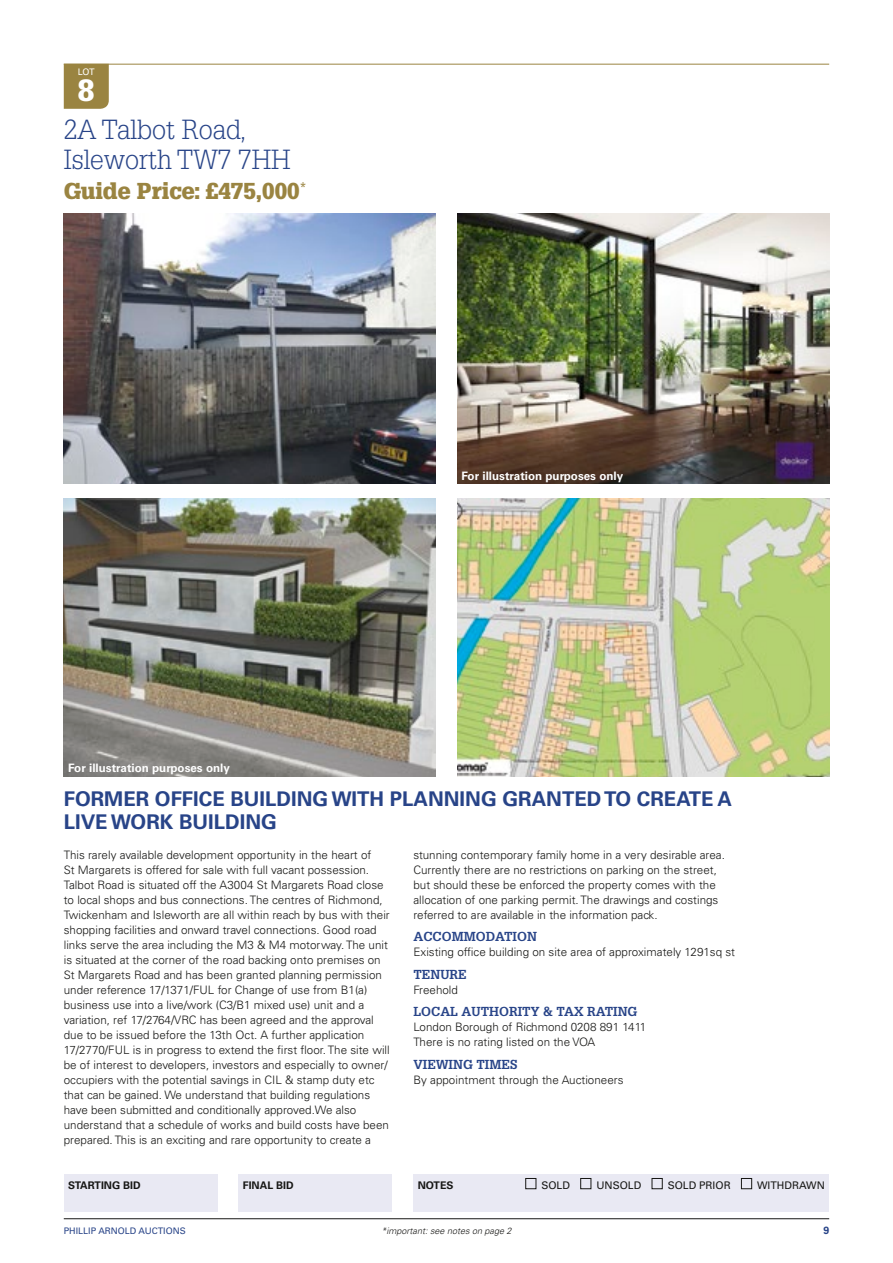
<style>
.page{position:relative;width:893px;height:1263px;background:#fff}
.page>*{position:absolute;margin:0;border:0;box-sizing:border-box;transform-origin:0 0}
.t1{font:900 30px "Glypha LT Std";color:#fff}
.t2{font:300 27px/30px "Glypha LT Std";color:#284488}
.t3{font:900 22.5px "Glypha LT Std";color:#9a8441}
.t4{font:700 20.25px/22.5px "Univers LT Std";color:#284488}
.t5{font:700 12.75px "Glypha LT Std";color:#284488}
.t6{font:300 11.7px/15px "Univers LT Std";color:#171715}
.t7{font:700 11.7px "Univers LT Std";color:#fff}
.t8{font:10.5px "Univers LT Std";color:#171715}
.t9{font:700 10.5px "Univers LT Std";color:#171715}
.t10{font:700 10.5px "Univers LT Std";color:#284488}
.t11{font:italic 300 9px "Univers LT Std";color:#171715}
.t12{font:9px "Univers LT Std";color:#284488}
.t13{font:9px "Univers LT Std";color:#fff}
</style>
<div class="page">
<hr style="left:64px;top:64px;width:765px;height:1px;background:#9a8441">
<div style="left:64px;top:1174px;width:153px;height:37px;background:#e9e9f3"></div>
<div style="left:239px;top:1174px;width:153px;height:37px;background:#e9e9f3"></div>
<div style="left:413px;top:1174px;width:416px;height:37px;background:#e9e9f3"></div>
<div style="left:525px;top:1178px;width:11px;height:11px;border:1px solid #171715"></div>
<div style="left:580px;top:1178px;width:11px;height:11px;border:1px solid #171715"></div>
<div style="left:652px;top:1178px;width:10px;height:11px;border:1px solid #171715"></div>
<div style="left:741px;top:1178px;width:11px;height:11px;border:1px solid #171715"></div>
<div style="left:64px;top:64px;width:45px;height:45px;background:#9a8441"></div>
<hr style="left:64px;top:1218px;width:765px;height:1px;background:#171715">
<img style="left:64px;top:499px;width:372px;height:277px">
<img style="left:457px;top:499px;width:372px;height:277px">
<img style="left:64px;top:214px;width:372px;height:270px">
<img style="left:457px;top:214px;width:372px;height:270px">
<p class="t13" style="left:78px;top:66px;width:18px">LOT</p>
<h1 class="t1" style="left:78px;top:72px;width:18px">8</h1>
<h2 class="t2" style="left:64px;top:115px;width:228px">2A Talbot Road,<br>Isleworth TW7 7HH</h2>
<h3 class="t3" style="left:64px;top:177px;width:244px">Guide Price: £475,000<sup>*</sup></h3>
<p class="t7" style="left:68px;top:761px;width:163px">For illustration purposes only</p>
<p class="t7" style="left:461px;top:469px;width:163px">For illustration purposes only</p>
<h3 class="t4" style="left:64px;top:788px;width:670px">FORMER OFFICE BUILDING WITH PLANNING GRANTED TO CREATE A<br>LIVE WORK BUILDING</h3>
<p class="t6" style="left:64px;top:847px;width:328px">This rarely available development opportunity in the heart of<br>St Margarets is offered for sale with full vacant possession.<br>Talbot Road is situated off the A3004 St Margarets Road close to local shops and bus connections. The centres of Richmond, Twickenham and Isleworth are all within reach by bus with their shopping facilities and onward travel connections. Good road links serve the area including the M3 &amp; M4 motorway. The unit is situated at the corner of the road backing onto premises on St Margarets Road and has been granted planning permission under reference 17/1371/FUL for Change of use from B1(a) business use into a live/work (C3/B1 mixed use) unit and a variation, ref 17/2764/VRC has been agreed and the approval due to be issued before the 13th Oct. A further application 17/2770/FUL is in progress to extend the first floor. The site will be of interest to developers, investors and especially to owner/ occupiers with the potential savings in CIL &amp; stamp duty etc that can be gained. We understand that building regulations have been submitted and conditionally approved.We also understand that a schedule of works and build costs have been prepared. This is an exciting and rare opportunity to create a</p>
<p class="t6" style="left:413px;top:847px;width:313px">stunning contemporary family home in a very desirable area.<br>Currently there are no restrictions on parking on the street, but should these be enforced the property comes with the allocation of one parking permit. The drawings and costings referred to are available in the information pack.</p>
<p class="t5" style="left:413px;top:929px;width:125px">ACCOMMODATION</p>
<p class="t6" style="left:413px;top:945px;width:323px">Existing office building on site area of approximately 1291sq st</p>
<p class="t5" style="left:413px;top:966px;width:55px">TENURE</p>
<p class="t6" style="left:413px;top:982px;width:46px">Freehold</p>
<p class="t5" style="left:413px;top:1004px;width:226px">LOCAL AUTHORITY &amp; TAX RATING</p>
<p class="t6" style="left:413px;top:1020px;width:234px">London Borough of Richmond 0208 891 1411<br>There is no rating listed on the VOA</p>
<p class="t5" style="left:413px;top:1056px;width:105px">VIEWING TIMES</p>
<p class="t6" style="left:413px;top:1072px;width:212px">By appointment through the Auctioneers</p>
<p class="t9" style="left:68px;top:1179px;width:74px">STARTING BID</p>
<p class="t9" style="left:243px;top:1179px;width:52px">FINAL BID</p>
<p class="t9" style="left:418px;top:1179px;width:37px">NOTES</p>
<p class="t8" style="left:541px;top:1179px;width:30px">SOLD</p>
<p class="t8" style="left:596px;top:1179px;width:46px">UNSOLD</p>
<p class="t8" style="left:668px;top:1179px;width:65px">SOLD PRIOR</p>
<p class="t8" style="left:757px;top:1179px;width:69px">WITHDRAWN</p>
<p class="t12" style="left:64px;top:1225px;width:123px">PHILLIP ARNOLD AUCTIONS</p>
<p class="t11" style="left:381px;top:1225px;width:132px">*important: see notes on page 2</p>
<p class="t10" style="left:823px;top:1224px;width:7px">9</p>
</div>
